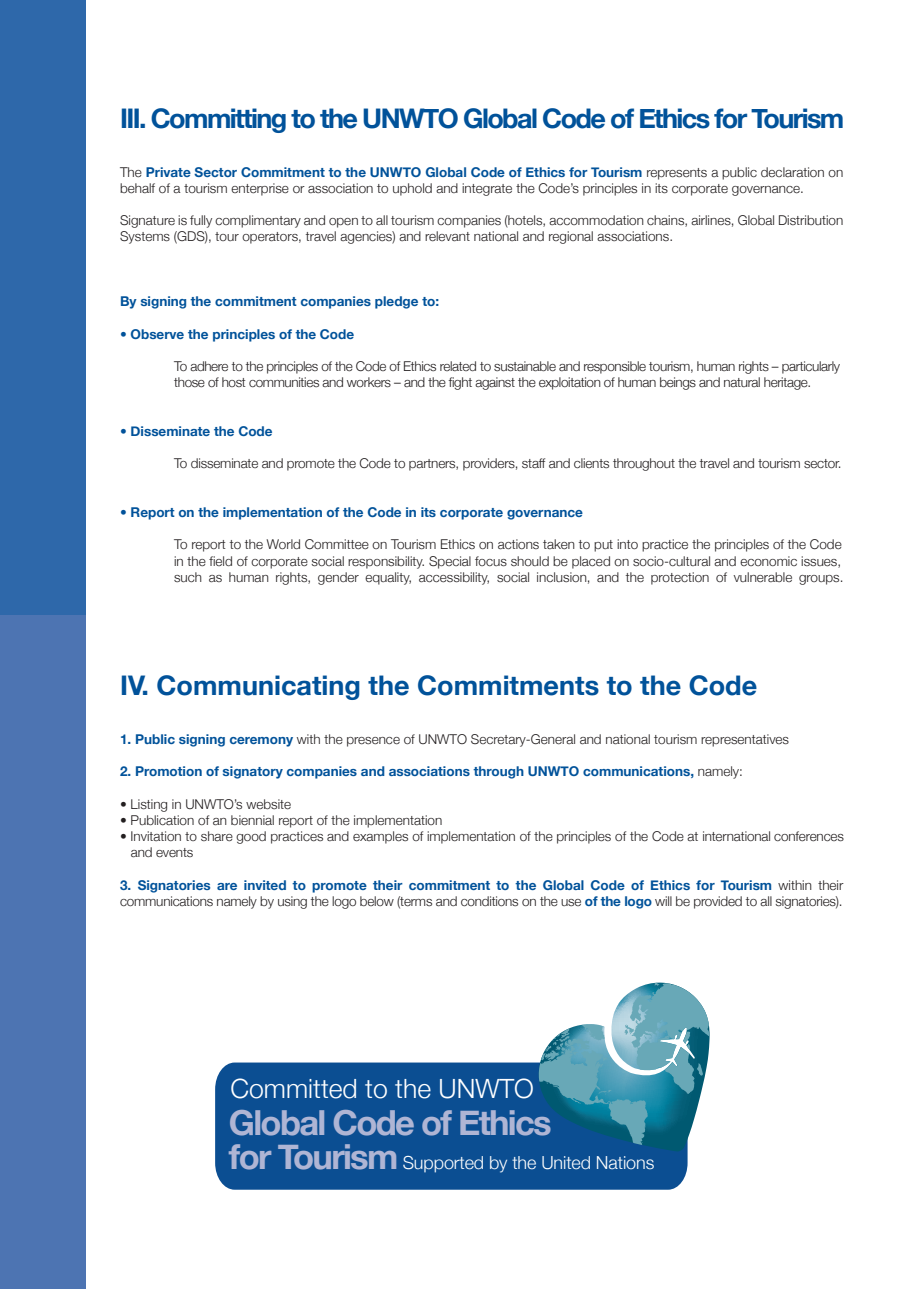
<style>
.page{position:relative;width:919px;height:1289px;background:#fff}
.page>*{position:absolute;margin:0;border:0;box-sizing:border-box;transform-origin:0 0}
.t1{font:700 34.5px/34.5px "Helvetica Neue";letter-spacing:-.05em;color:#afb5d4}
.t2{font:700 27px "Helvetica Neue";letter-spacing:-.06em;color:#01529a}
.t3{font:700 27px "Helvetica Neue";color:#01529a}
.t4{font:300 26.55px "Helvetica Neue";color:#fff}
.t5{font:300 18px "Helvetica Neue";letter-spacing:-.005em;color:#fff}
.t6{font:300 13.5px/16.2px "Helvetica Neue";color:#231f20}
.t7{font:700 13.5px "Helvetica Neue";color:#01529a}
.t8{font:300 13.5px/16.2px "Helvetica Neue";letter-spacing:-.025em;color:#231f20}
.s1{font-weight:700;color:#01529a}
.s2{font-weight:300}
.s3{font-weight:300;color:#231f20}
</style>
<div class="page">
<div style="left:0;top:596px;width:85px;height:692px;background:#4d74b2"></div>
<div style="left:0;top:0;width:85px;height:614px;background:#2e68aa"></div>
<svg style="left:215px;top:1062px;width:472px;height:127px;background:#0f5493"></svg>
<svg style="left:542px;top:982px;width:168px;height:108px"></svg>
<h2 class="t2" style="left:120px;top:102px;width:725px">III. Committing to the UNWTO Global Code of Ethics for Tourism</h2>
<p class="t6" style="left:120px;top:163px;width:724px">The <span class="s1">Private Sector Commitment to the UNWTO Global Code of Ethics for Tourism</span> represents a public declaration on behalf of a tourism enterprise or association to uphold and integrate the Code’s principles in its corporate governance.</p>
<p class="t6" style="left:120px;top:212px;width:724px">Signature is fully complimentary and open to all tourism companies (hotels, accommodation chains, airlines, Global Distribution<br>Systems (GDS), tour operators, travel agencies) and relevant national and regional associations.</p>
<p class="t7" style="left:120px;top:293px;width:320px">By signing the commitment companies pledge to:</p>
<p class="t7" style="left:120px;top:325px;width:235px"><span class="s2">•</span> Observe the principles of the Code</p>
<p class="t8" style="left:174px;top:358px;width:667px">To adhere to the principles of the Code of Ethics related to sustainable and responsible tourism, human rights – particularly those of host communities and workers – and the fight against the exploitation of human beings and natural heritage.</p>
<p class="t7" style="left:120px;top:423px;width:154px"><span class="s2">•</span> Disseminate the Code</p>
<p class="t6" style="left:174px;top:455px;width:669px">To disseminate and promote the Code to partners, providers, staff and clients throughout the travel and tourism sector.</p>
<p class="t7" style="left:120px;top:504px;width:464px"><span class="s2">•</span> Report on the implementation of the Code in its corporate governance</p>
<p class="t6" style="left:174px;top:536px;width:670px">To report to the World Committee on Tourism Ethics on actions taken to put into practice the principles of the Code in the field of corporate social responsibility. Special focus should be placed on socio-cultural and economic issues, such as human rights, gender equality, accessibility, social inclusion, and the protection of vulnerable groups.</p>
<h2 class="t3" style="left:120px;top:669px;width:638px">IV. Communicating the Commitments to the Code</h2>
<p class="t6" style="left:120px;top:730px;width:670px"><span class="s1">1. Public signing ceremony</span> with the presence of UNWTO Secretary-General and national tourism representatives</p>
<p class="t7" style="left:120px;top:763px;width:624px">2. Promotion of signatory companies and associations through UNWTO communications, <span class="s3">namely:</span></p>
<p class="t6" style="left:120px;top:795px;width:173px">• Listing in UNWTO’s website</p>
<p class="t6" style="left:120px;top:811px;width:324px">• Publication of an biennial report of the implementation</p>
<p class="t6" style="left:131px;top:828px;width:714px;text-indent:-11px">• Invitation to share good practices and examples of implementation of the principles of the Code at international conferences and events</p>
<p class="t6" style="left:120px;top:876px;width:724px"><span class="s1">3. Signatories are invited to promote their commitment to the Global Code of Ethics for Tourism</span> within their communications namely by using the logo below (terms and conditions on the use <span class="s1">of the logo</span> will be provided to all signatories).</p>
<h3 class="t4" style="left:230px;top:1072px;width:305px">Committed to the UNWTO</h3>
<h1 class="t1" style="left:229px;top:1104px;width:324px">Global Code of Ethics for Tourism</h1>
<h3 class="t5" style="left:402px;top:1151px;width:253px">Supported by the United Nations</h3>
</div>
